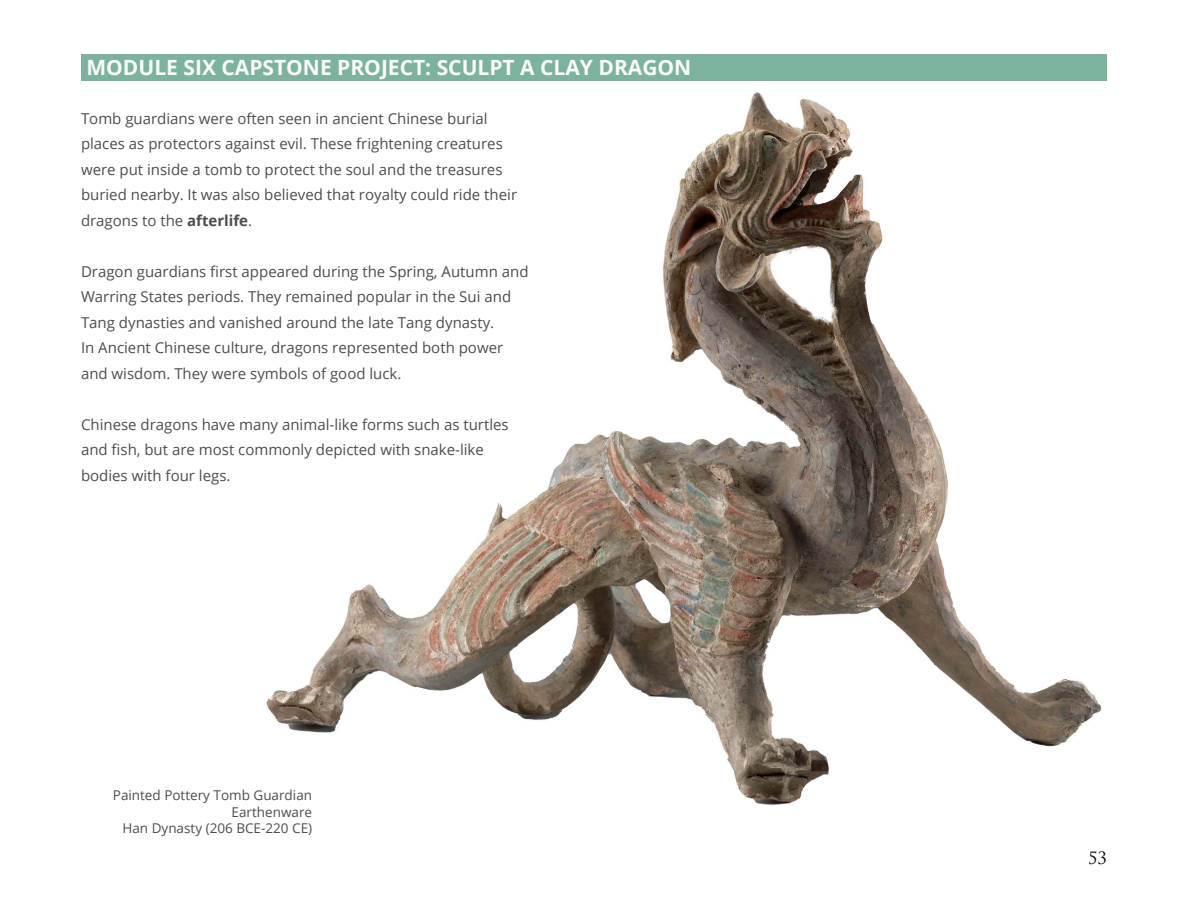
<style>
.page{position:relative;width:1188px;height:918px;background:#fff}
.page>*{position:absolute;margin:0;border:0;box-sizing:border-box;transform-origin:0 0}
.t1{font:700 21px "Open Sans";color:#fafafa}
.t2{font:16.5px "Trajan Pro";color:#000}
.t3{font:15px/25.5px "Open Sans";color:#4d4d4e}
.t4{font:13.5px/16.5px "Open Sans";color:#4d4d4e;text-align:right}
.s1{font-weight:700}
</style>
<div class="page">
<img style="left:266px;top:92px;width:835px;height:713px">
<div style="left:81px;top:54px;width:1026px;height:27px;background:#7cb39d"></div>
<h1 class="t1" style="left:86px;top:52px;width:606px">MODULE SIX CAPSTONE PROJECT: SCULPT A CLAY DRAGON</h1>
<p class="t3" style="left:81px;top:105px;width:438px">Tomb guardians were often seen in ancient Chinese burial places as protectors against evil. These frightening creatures were put inside a tomb to protect the soul and the treasures buried nearby. It was also believed that royalty could ride their dragons to the <span class="s1">afterlife</span>.</p>
<p class="t3" style="left:81px;top:258px;width:449px">Dragon guardians first appeared during the Spring, Autumn and Warring States periods. They remained popular in the Sui and Tang dynasties and vanished around the late Tang dynasty.<br>In Ancient Chinese culture, dragons represented both power and wisdom. They were symbols of good luck.</p>
<p class="t3" style="left:81px;top:411px;width:429px">Chinese dragons have many animal-like forms such as turtles and fish, but are most commonly depicted with snake-like bodies with four legs.</p>
<p class="t4" style="left:113px;top:787px;width:201px">Painted Pottery Tomb Guardian<br>Earthenware<br>Han Dynasty (206 BCE-220 CE)</p>
<p class="t2" style="left:1088px;top:847px;width:20px">53</p>
</div>
